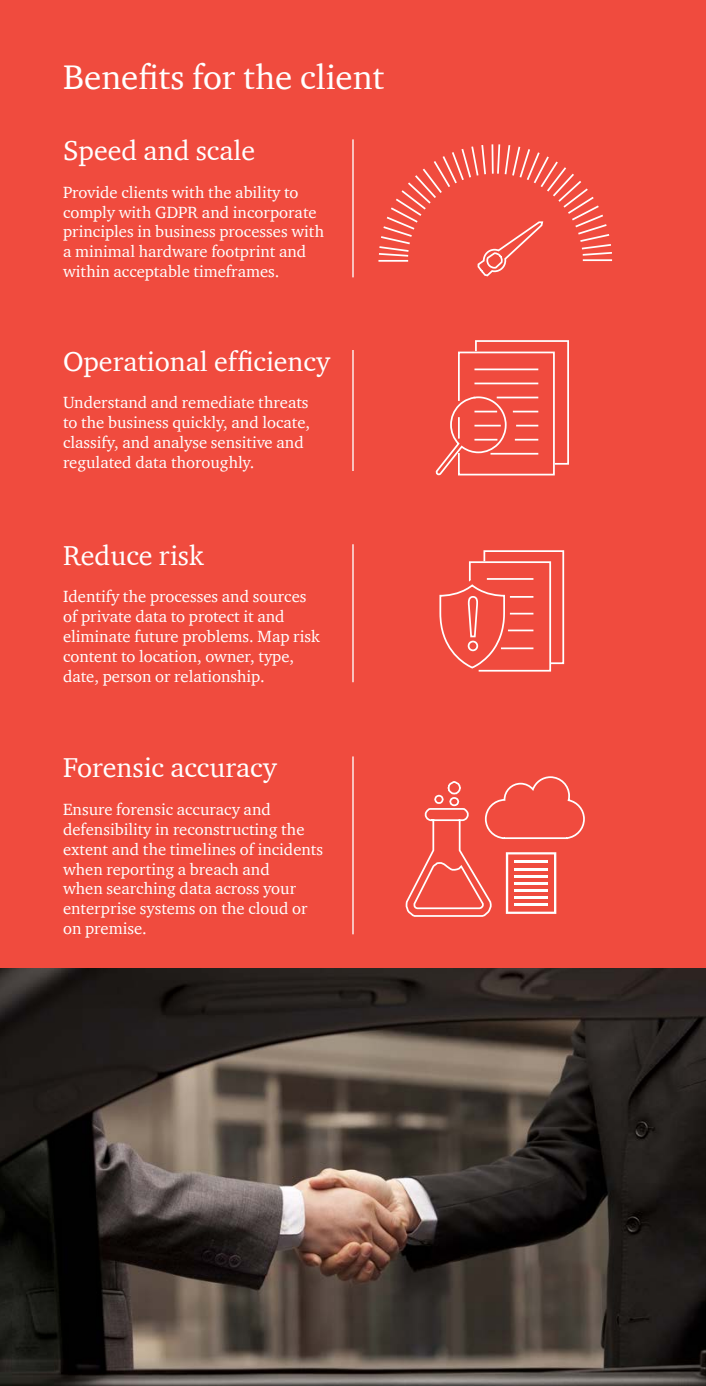
<style>
.page{position:relative;width:706px;height:1386px;background:#fff}
.page>*{position:absolute;margin:0;border:0;box-sizing:border-box;transform-origin:0 0}
.t1{font:35px "ITC Charter Com";color:#fff}
.t2{font:28px "ITC Charter Com";color:#fff}
.t3{font:16.62px/19.9px "ITC Charter Com";color:#fff}
</style>
<div class="page">
<div style="left:0;top:0;width:705px;height:968px;background:#f04b3e"></div>
<hr style="left:352px;top:139px;width:1px;height:138px;background:#fff">
<hr style="left:352px;top:350px;width:1px;height:121px;background:#fff">
<hr style="left:352px;top:544px;width:1px;height:138px;background:#fff">
<hr style="left:352px;top:756px;width:1px;height:178px;background:#fff">
<img style="left:0;top:968px;width:706px;height:418px">
<svg style="left:378px;top:144px;width:235px;height:133px"></svg>
<svg style="left:405px;top:776px;width:180px;height:141px"></svg>
<hr style="left:514px;top:861px;width:34px;height:2px;background:#fff">
<hr style="left:514px;top:868px;width:34px;height:2px;background:#fff">
<hr style="left:514px;top:875px;width:34px;height:2px;background:#fff">
<hr style="left:514px;top:882px;width:34px;height:2px;background:#fff">
<hr style="left:514px;top:889px;width:34px;height:2px;background:#fff">
<hr style="left:514px;top:896px;width:34px;height:3px;background:#fff">
<hr style="left:514px;top:903px;width:34px;height:3px;background:#fff">
<svg style="left:439px;top:550px;width:126px;height:122px"></svg>
<svg style="left:435px;top:340px;width:134px;height:136px"></svg>
<h1 class="t1" style="left:63px;top:56px;width:323px">Benefits for the client</h1>
<h2 class="t2" style="left:63px;top:133px;width:194px">Speed and scale</h2>
<p class="t3" style="left:63px;top:182px;width:262px">Provide clients with the ability to comply with GDPR and incorporate principles in business processes with a minimal hardware footprint and within acceptable timeframes.</p>
<h2 class="t2" style="left:63px;top:344px;width:268px">Operational efficiency</h2>
<p class="t3" style="left:63px;top:392px;width:248px">Understand and remediate threats to the business quickly, and locate, classify, and analyse sensitive and regulated data thoroughly.</p>
<h2 class="t2" style="left:63px;top:538px;width:142px">Reduce risk</h2>
<p class="t3" style="left:63px;top:587px;width:258px">Identify the processes and sources of private data to protect it and eliminate future problems. Map risk content to location, owner, type, date, person or relationship.</p>
<h2 class="t2" style="left:63px;top:750px;width:215px">Forensic accuracy</h2>
<p class="t3" style="left:63px;top:799px;width:261px">Ensure forensic accuracy and defensibility in reconstructing the extent and the timelines of incidents when reporting a breach and<br>when searching data across your enterprise systems on the cloud or on premise.</p>
</div>
